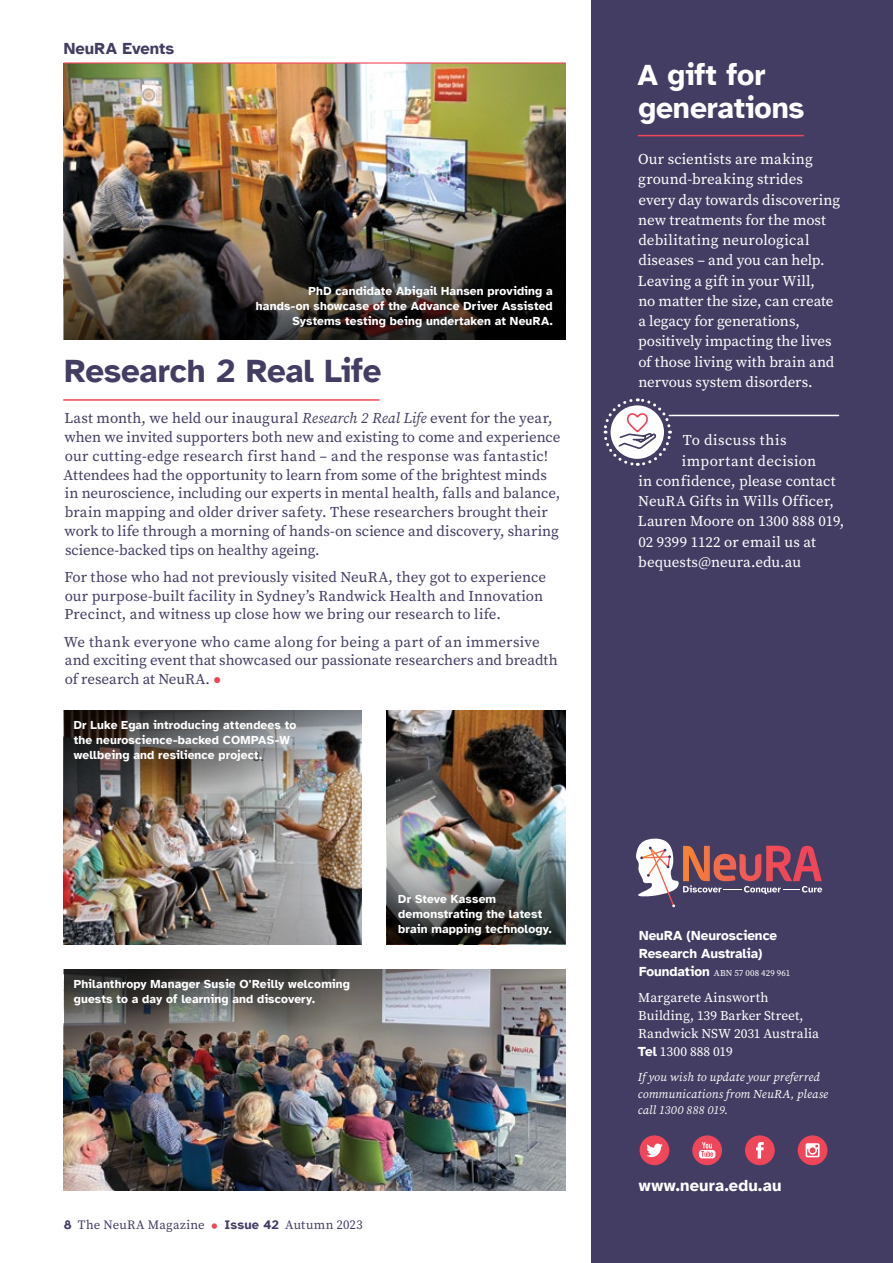
<style>
.page{position:relative;width:893px;height:1263px;background:#fff}
.page>*{position:absolute;margin:0;border:0;box-sizing:border-box;transform-origin:0 0}
.t1{font:700 33px "Atkinson Hyperlegible";letter-spacing:-.01em;color:#443d63}
.t2{font:700 30px/33px "Atkinson Hyperlegible";letter-spacing:-.005em;color:#fff}
.t3{font:700 16.5px "Atkinson Hyperlegible";letter-spacing:.01em;color:#fff}
.t4{font:700 16.5px "Atkinson Hyperlegible";letter-spacing:.005em;color:#443d63}
.t5{font:15px/18.8px "Source Serif Pro";letter-spacing:.005em;color:#443d63}
.t6{font:15px/20.2px "Source Serif Pro";letter-spacing:.005em;color:#fff}
.t7{font:15px "Source Serif Pro";letter-spacing:.03em;color:#fff}
.t8{font:13.5px/18px "Source Serif Pro";letter-spacing:.005em;color:#fff}
.t9{font:700 13.5px/18px "Atkinson Hyperlegible";letter-spacing:-.005em;color:#fff}
.t10{font:12.75px "Source Serif Pro";letter-spacing:.025em;color:#443d63}
.t11{font:700 12px/15px "Atkinson Hyperlegible";letter-spacing:.01em;color:#fff}
.t12{font:italic 12px/16.5px "Source Serif Pro";letter-spacing:.01em;color:#fff}
.t13{font:9px "Source Serif Pro";letter-spacing:.015em;color:#fff}
.s1{font-style:italic}
.s2{font-size:27px;color:#ef4659}
.s3{font-family:"Atkinson Hyperlegible";font-weight:700}
.s4{font-size:24px;color:#ef4659}
.s5{font-family:"Atkinson Hyperlegible";font-weight:700;font-size:13.5px}
</style>
<div class="page">
<img style="left:387px;top:710px;width:179px;height:5px">
<img style="left:64px;top:64px;width:502px;height:276px">
<hr style="left:64px;top:62px;width:502px;height:2px;background:#ef4659">
<img style="left:64px;top:710px;width:297px;height:234px">
<img style="left:64px;top:1161px;width:502px;height:30px">
<img style="left:64px;top:969px;width:502px;height:192px">
<img style="left:387px;top:715px;width:179px;height:229px">
<div style="left:591px;top:0;width:302px;height:1263px;background:#443d63"></div>
<hr style="left:63px;top:399px;width:317px;height:2px;background:#ef4659">
<div style="left:640px;top:1135px;width:29px;height:30px;background:#ef4659;border-radius:50%"></div>
<svg style="left:646px;top:1143px;width:17px;height:14px"></svg>
<div style="left:745px;top:1135px;width:30px;height:30px;background:#ef4659;border-radius:50%"></div>
<svg style="left:756px;top:1142px;width:8px;height:16px"></svg>
<div style="left:692px;top:1135px;width:30px;height:30px;background:#ef4659;border-radius:50%"></div>
<svg style="left:699px;top:1142px;width:16px;height:16px"></svg>
<div style="left:798px;top:1135px;width:29px;height:30px;background:#ef4659;border-radius:50%"></div>
<svg style="left:806px;top:1143px;width:14px;height:14px"></svg>
<svg style="left:636px;top:838px;width:186px;height:69px"></svg>
<hr style="left:638px;top:135px;width:166px;height:1px;background:#ef4659">
<hr style="left:669px;top:415px;width:169px;height:1px;background:#fff">
<svg style="left:603px;top:398px;width:70px;height:68px"></svg>
<p class="t4" style="left:64px;top:39px;width:112px">NeuRA Events</p>
<p class="t11" style="left:256px;top:284px;width:298px;text-align:right">PhD candidate Abigail Hansen providing a hands-on showcase of the Advance Driver Assisted<br>Systems testing being undertaken at NeuRA.</p>
<h1 class="t1" style="left:64px;top:352px;width:318px">Research 2 Real Life</h1>
<p class="t5" style="left:63px;top:409px;width:498px">Last month, we held our inaugural <span class="s1">Research 2 Real Life</span> event for the year, when we invited supporters both new and existing to come and experience our cutting-edge research first hand – and the response was fantastic!<br>Attendees had the opportunity to learn from some of the brightest minds in neuroscience, including our experts in mental health, falls and balance, brain mapping and older driver safety. These researchers brought their work to life through a morning of hands-on science and discovery, sharing science-backed tips on healthy ageing.</p>
<p class="t5" style="left:64px;top:568px;width:483px">For those who had not previously visited NeuRA, they got to experience our purpose-built facility in Sydneyʼs Randwick Health and Innovation<br>Precinct, and witness up close how we bring our research to life.</p>
<p class="t5" style="left:64px;top:632px;width:495px">We thank everyone who came along for being a part of an immersive and exciting event that showcased our passionate researchers and breadth of research at NeuRA. <span class="s2">•</span></p>
<p class="t11" style="left:74px;top:717px;width:224px">Dr Luke Egan introducing attendees to the neuroscience-backed COMPAS-W wellbeing and resilience project.</p>
<p class="t11" style="left:74px;top:976px;width:278px">Philanthropy Manager Susie O'Reilly welcoming guests to a day of learning and discovery.</p>
<p class="t11" style="left:398px;top:892px;width:155px">Dr Steve Kassem demonstrating the latest brain mapping technology.</p>
<p class="t10" style="left:64px;top:1217px;width:301px"><span class="s3">8</span> The NeuRA Magazine <span class="s4">•</span> <span class="s3">Issue 42</span> Autumn 2023</p>
<h2 class="t2" style="left:637px;top:58px;width:169px">A gift for generations</h2>
<p class="t6" style="left:638px;top:149px;width:204px">Our scientists are making ground-breaking strides every day towards discovering new treatments for the most debilitating neurological diseases – and you can help.<br>Leaving a gift in your Will,<br>no matter the size, can create a legacy for generations, positively impacting the lives of those living with brain and nervous system disorders.</p>
<p class="t7" style="left:683px;top:430px;width:105px">To discuss this</p>
<p class="t7" style="left:682px;top:451px;width:136px">important decision</p>
<p class="t6" style="left:638px;top:471px;width:199px">in confidence, please contact</p>
<p class="t6" style="left:638px;top:491px;width:197px">NeuRA Gifts in Wills Officer,</p>
<p class="t6" style="left:638px;top:511px;width:208px">Lauren Moore on 1300 888 019,</p>
<p class="t6" style="left:638px;top:531px;width:179px">02 9399 1122 or email us at</p>
<p class="t6" style="left:638px;top:552px;width:164px">bequests@neura.edu.au</p>
<p class="t9" style="left:639px;top:926px;width:140px">NeuRA (Neuroscience<br>Research Australia)</p>
<p class="t13" style="left:639px;top:967px;width:153px"><span class="s5">Foundation</span> ABN 57 008 429 961</p>
<p class="t8" style="left:638px;top:989px;width:183px">Margarete Ainsworth<br>Building, 139 Barker Street,<br>Randwick NSW 2031 Australia<br><span class="s3">Tel</span> 1300 888 019</p>
<p class="t12" style="left:638px;top:1069px;width:192px">If you wish to update your preferred communications from NeuRA, please call 1300 888 019.</p>
<p class="t3" style="left:639px;top:1175px;width:144px">www.neura.edu.au</p>
</div>
